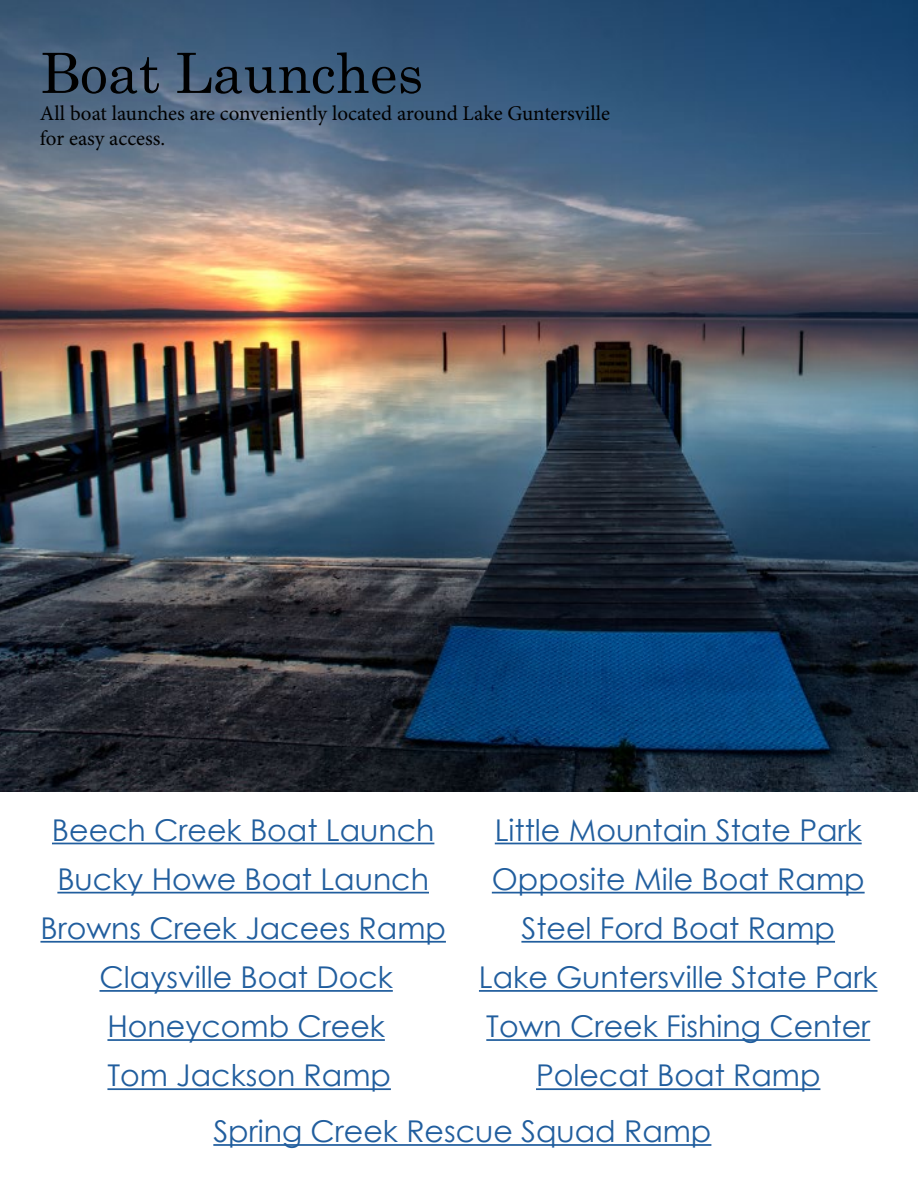
<style>
.page{position:relative;width:918px;height:1188px;background:#fff}
.page>*{position:absolute;margin:0;border:0;box-sizing:border-box;transform-origin:0 0}
.t1{font:55.5px "Century";color:#000}
.t2{font:30px/49.2px "Century Gothic";color:#215e9e;text-align:center}
.t3{font:21px/25.2px "Minion Pro";color:#000}
</style>
<div class="page">
<img style="left:0;top:0;width:918px;height:791px">
<hr style="left:52px;top:843px;width:382px;height:1px;background:#215e9e">
<hr style="left:57px;top:892px;width:372px;height:1px;background:#215e9e">
<hr style="left:40px;top:941px;width:406px;height:2px;background:#215e9e">
<hr style="left:100px;top:990px;width:293px;height:2px;background:#215e9e">
<hr style="left:107px;top:1039px;width:278px;height:2px;background:#215e9e">
<hr style="left:107px;top:1088px;width:284px;height:2px;background:#215e9e">
<hr style="left:479px;top:990px;width:399px;height:2px;background:#215e9e">
<hr style="left:495px;top:843px;width:367px;height:1px;background:#215e9e">
<hr style="left:492px;top:892px;width:373px;height:1px;background:#215e9e">
<hr style="left:521px;top:941px;width:314px;height:2px;background:#215e9e">
<hr style="left:213px;top:1144px;width:498px;height:2px;background:#215e9e">
<hr style="left:486px;top:1039px;width:384px;height:2px;background:#215e9e">
<hr style="left:536px;top:1088px;width:284px;height:2px;background:#215e9e">
<h1 class="t1" style="left:40px;top:26px;width:385px">Boat Launches</h1>
<p class="t3" style="left:40px;top:100px;width:572px">All boat launches are conveniently located around Lake Guntersville for easy access.</p>
<p class="t2" style="left:40px;top:805px;width:407px">Beech Creek Boat Launch<br>Bucky Howe Boat Launch<br>Browns Creek Jacees Ramp<br>Claysville Boat Dock<br>Honeycomb Creek<br>Tom Jackson Ramp</p>
<p class="t2" style="left:492px;top:805px;width:374px">Little Mountain State Park<br>Opposite Mile Boat Ramp<br>Steel Ford Boat Ramp</p>
<p class="t2" style="left:479px;top:952px;width:400px">Lake Guntersville State Park</p>
<p class="t2" style="left:486px;top:1001px;width:385px">Town Creek Fishing Center<br>Polecat Boat Ramp</p>
<p class="t2" style="left:213px;top:1106px;width:500px">Spring Creek Rescue Squad Ramp</p>
</div>
